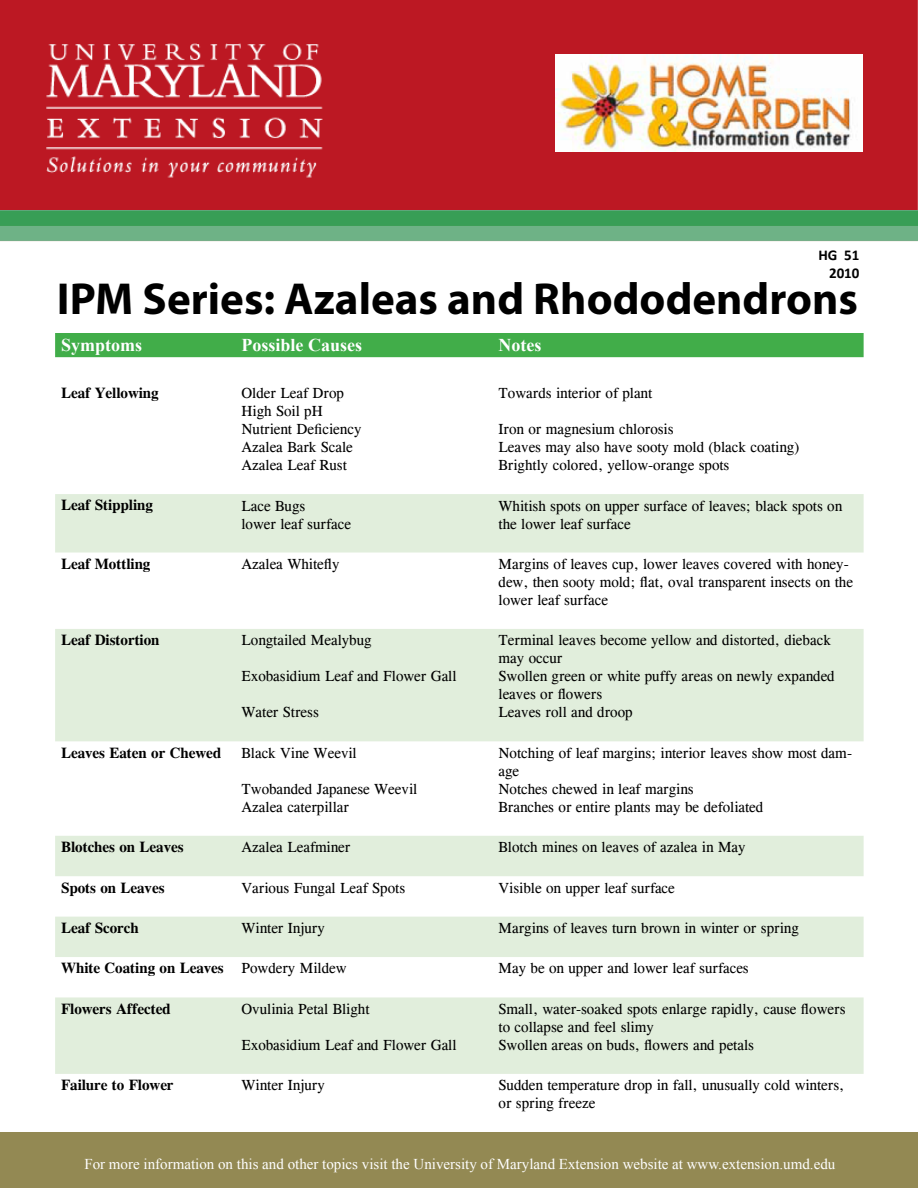
<style>
.page{position:relative;width:918px;height:1188px;background:#fff}
.page>*{position:absolute;margin:0;border:0;box-sizing:border-box;transform-origin:0 0}
.t1{font:700 45px "Myriad Pro";color:#000}
.t2{font:700 18px "Times New Roman";color:#fff}
.t3{font:15px/18px "CG Times";color:#000}
.t4{font:700 15px "CG Times";color:#000}
.t5{font:15px "Times New Roman";color:#fff}
.t6{font:700 15px/18px "Calibri";color:#000;text-align:right}
.s1{font-weight:400}
</style>
<div class="page">
<div style="left:55px;top:333px;width:809px;height:24px;background:#41ad49"></div>
<svg style="left:55px;top:494px;width:809px;height:580px;fill:#e1eedc"></svg>
<img style="left:1px;top:0;width:917px;height:242px">
<div style="left:0;top:225px;width:918px;height:15px;background:#6eb286"></div>
<div style="left:0;top:211px;width:918px;height:14px;background:#389e56"></div>
<div style="left:1px;top:1133px;width:917px;height:55px;background:#938953"></div>
<img style="left:556px;top:54px;width:307px;height:97px">
<p class="t6" style="left:818px;top:247px;width:43px">HG 51<br>2010</p>
<h1 class="t1" style="left:57px;top:269px;width:803px">IPM Series: Azaleas and Rhododendrons</h1>
<p class="t2" style="left:61px;top:335px;width:82px">Symptoms</p>
<p class="t2" style="left:242px;top:335px;width:122px">Possible Causes</p>
<p class="t2" style="left:499px;top:335px;width:44px">Notes</p>
<p class="t4" style="left:61px;top:384px;width:99px">Leaf Yellowing</p>
<p class="t3" style="left:241px;top:384px;width:121px">Older Leaf Drop<br>High Soil pH<br>Nutrient Deficiency<br>Azalea Bark Scale<br>Azalea Leaf Rust</p>
<p class="t3" style="left:499px;top:384px;width:155px">Towards interior of plant</p>
<p class="t3" style="left:499px;top:420px;width:302px">Iron or magnesium chlorosis<br>Leaves may also have sooty mold (black coating)<br>Brightly colored, yellow-orange spots</p>
<p class="t4" style="left:61px;top:496px;width:93px">Leaf Stippling</p>
<p class="t3" style="left:241px;top:496px;width:111px">Lace Bugs<br>lower leaf surface</p>
<p class="t3" style="left:499px;top:496px;width:345px">Whitish spots on upper surface of leaves; black spots on the lower leaf surface</p>
<p class="t4" style="left:61px;top:555px;width:91px">Leaf Mottling</p>
<p class="t3" style="left:241px;top:555px;width:100px">Azalea Whitefly</p>
<p class="t3" style="left:499px;top:555px;width:356px">Margins of leaves cup, lower leaves covered with honey&shy;dew, then sooty mold; flat, oval transparent insects on the lower leaf surface</p>
<p class="t4" style="left:61px;top:631px;width:100px">Leaf Distortion</p>
<p class="t3" style="left:241px;top:631px;width:132px">Longtailed Mealybug</p>
<p class="t3" style="left:241px;top:667px;width:217px">Exobasidium Leaf and Flower Gall</p>
<p class="t3" style="left:241px;top:703px;width:79px">Water Stress</p>
<p class="t3" style="left:499px;top:631px;width:338px">Terminal leaves become yellow and distorted, dieback may occur<br>Swollen green or white puffy areas on newly expanded leaves or flowers<br>Leaves roll and droop</p>
<p class="t4" style="left:61px;top:744px;width:162px">Leaves Eaten or Chewed</p>
<p class="t3" style="left:241px;top:744px;width:117px">Black Vine Weevil</p>
<p class="t3" style="left:241px;top:780px;width:177px">Twobanded Japanese Weevil<br>Azalea caterpillar</p>
<p class="t3" style="left:499px;top:744px;width:355px">Notching of leaf margins; interior leaves show most dam&shy;age<br>Notches chewed in leaf margins<br>Branches or entire plants may be defoliated</p>
<p class="t4" style="left:61px;top:838px;width:124px">Blotches on Leaves</p>
<p class="t3" style="left:241px;top:838px;width:110px">Azalea Leafminer</p>
<p class="t3" style="left:499px;top:838px;width:249px">Blotch mines on leaves of azalea in May</p>
<p class="t4" style="left:61px;top:878px;width:105px">Spots on Leaves</p>
<p class="t3" style="left:241px;top:878px;width:165px">Various Fungal Leaf Spots</p>
<p class="t3" style="left:499px;top:878px;width:178px">Visible on upper leaf surface</p>
<p class="t4" style="left:61px;top:919px;width:79px">Leaf Scorch</p>
<p class="t3" style="left:241px;top:919px;width:85px">Winter Injury</p>
<p class="t3" style="left:499px;top:919px;width:302px">Margins of leaves turn brown in winter or spring</p>
<p class="t4" style="left:61px;top:959px;width:287px">White Coating on Leaves <span class="s1">Powdery Mildew</span></p>
<p class="t3" style="left:499px;top:959px;width:252px">May be on upper and lower leaf surfaces</p>
<p class="t4" style="left:61px;top:1000px;width:111px">Flowers Affected</p>
<p class="t3" style="left:241px;top:1000px;width:129px">Ovulinia Petal Blight</p>
<p class="t3" style="left:241px;top:1036px;width:217px">Exobasidium Leaf and Flower Gall</p>
<p class="t3" style="left:499px;top:1000px;width:348px">Small, water-soaked spots enlarge rapidly, cause flowers to collapse and feel slimy<br>Swollen areas on buds, flowers and petals</p>
<p class="t4" style="left:61px;top:1076px;width:114px">Failure to Flower</p>
<p class="t3" style="left:241px;top:1076px;width:85px">Winter Injury</p>
<p class="t3" style="left:499px;top:1076px;width:347px">Sudden temperature drop in fall, unusually cold winters, or spring freeze</p>
<p class="t5" style="left:84px;top:1155px;width:752px">For more information on this and other topics visit the University of Maryland Extension website at www.extension.umd.edu</p>
</div>
